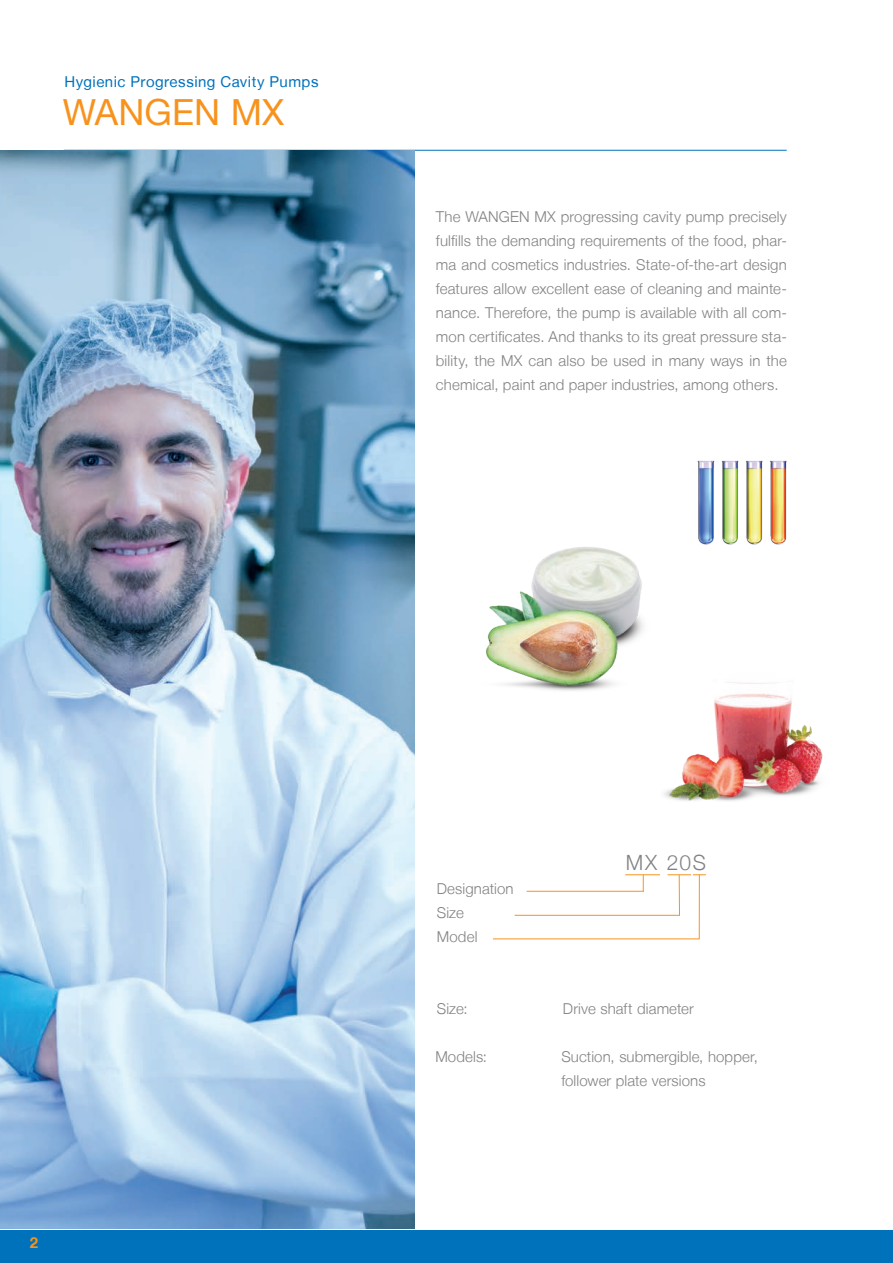
<style>
.page{position:relative;width:893px;height:1263px;background:#fff}
.page>*{position:absolute;margin:0;border:0;box-sizing:border-box;transform-origin:0 0}
.t1{font:36px "Helvetica Neue LT";letter-spacing:.005em;color:#f7931d}
.t2{font:300 21px "Helvetica Neue LT";color:#808285}
.t3{font:300 15px/24px "Helvetica Neue LT";letter-spacing:.01em;color:#808285}
.t4{font:15px "Helvetica Neue LT";letter-spacing:.03em;color:#0072bc}
.t5{font:700 15px "Helvetica Neue LT";color:#f7931d}
</style>
<div class="page">
<hr style="left:64px;top:150px;width:723px;height:1px;background:#0072bc">
<div style="left:0;top:1230px;width:893px;height:33px;background:#0072bc"></div>
<img style="left:698px;top:460px;width:89px;height:84px">
<img style="left:664px;top:682px;width:159px;height:119px">
<img style="left:0;top:151px;width:415px;height:1078px">
<img style="left:486px;top:547px;width:157px;height:144px">
<hr style="left:527px;top:891px;width:117px;height:1px;background:#f7931d">
<hr style="left:515px;top:915px;width:165px;height:1px;background:#f7931d">
<svg style="left:643px;top:875px;width:1px;height:17px"></svg>
<hr style="left:493px;top:938px;width:206px;height:1px;background:#f7931d">
<hr style="left:699px;top:875px;width:1px;height:64px;background:#f7931d">
<hr style="left:625px;top:874px;width:35px;height:1px;background:#f7931d">
<svg style="left:668px;top:874px;width:38px;height:1px"></svg>
<hr style="left:679px;top:875px;width:1px;height:40px;background:#f7931d">
<p class="t4" style="left:65px;top:73px;width:255px">Hygienic Progressing Cavity Pumps</p>
<h1 class="t1" style="left:63px;top:91px;width:223px">WANGEN MX</h1>
<p class="t3" style="left:436px;top:204px;width:353px;text-align:justify">The WANGEN MX progressing cavity pump precisely fulfills the demanding requirements of the food, phar&shy;ma and cosmetics industries. State-of-the-art design features allow excellent ease of cleaning and mainte&shy;nance. Therefore, the pump is available with all com&shy;mon certificates. And thanks to its great pressure sta&shy;bility, the MX can also be used in many ways in the chemical, paint and paper industries, among others.</p>
<p class="t5" style="left:30px;top:1233px;width:10px">2</p>
<p class="t3" style="left:437px;top:876px;width:78px">Designation<br>Size<br>Model</p>
<h2 class="t2" style="left:626px;top:850px;width:82px">MX 20S</h2>
<p class="t3" style="left:437px;top:996px;width:32px">Size:</p>
<p class="t3" style="left:563px;top:996px;width:133px">Drive shaft diameter</p>
<p class="t3" style="left:435px;top:1044px;width:53px">Models:</p>
<p class="t3" style="left:561px;top:1044px;width:198px">Suction, submergible, hopper, follower plate versions</p>
</div>
